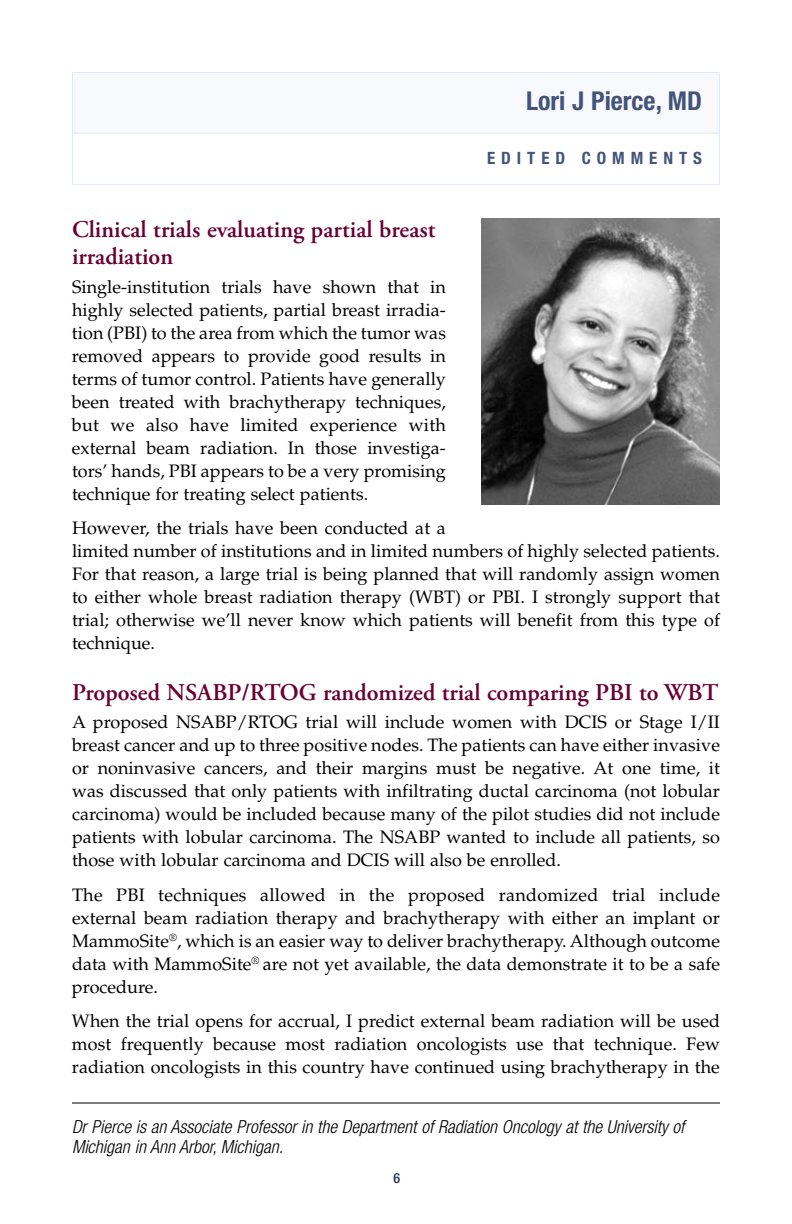
<style>
.page{position:relative;width:792px;height:1224px;background:#fff}
.page>*{position:absolute;margin:0;border:0;box-sizing:border-box;transform-origin:0 0}
.t1{font:700 condensed 26px "Helvetica Neue";color:#43547b}
.t2{font:600 24px/27px "Adobe Garamond Pro";color:#690034}
.t3{font:18px/23px "Palatino LT Std";color:#000;text-align:justify}
.t4{font:italic 300 condensed 18px/20px "Helvetica Neue";color:#000}
.t5{font:700 condensed 17px "Helvetica Neue";letter-spacing:.35em;color:#43547b}
.t6{font:500 condensed 14px "Helvetica Neue";color:#20345a}
</style>
<div class="page">
<div style="left:72px;top:72px;width:648px;height:61px;background:#f8f9fc"></div>
<div style="left:72px;top:72px;width:648px;height:113px;border:1px solid #dfeaf8"></div>
<hr style="left:72px;top:133px;width:648px;height:1px;background:#dfeaf8">
<hr style="left:72px;top:1102px;width:648px;height:2px;background:#000">
<img style="left:482px;top:218px;width:238px;height:286px">
<h1 class="t1" style="left:526px;top:85px;width:177px">Lori J Pierce, MD</h1>
<p class="t5" style="left:487px;top:148px;width:216px">EDITED COMMENTS</p>
<h2 class="t2" style="left:72px;top:216px;width:365px">Clinical trials evaluating partial breast irradiation</h2>
<p class="t3" style="left:72px;top:276px;width:375px">Single-institution trials have shown that in highly selected patients, partial breast irradia&shy;tion (PBI) to the area from which the tumor was removed appears to provide good results in terms of tumor control. Patients have generally been treated with brachytherapy techniques, but we also have limited experience with external beam radiation. In those investiga&shy;tors’ hands, PBI appears to be a very promising technique for treating select patients.</p>
<p class="t3" style="left:72px;top:517px;width:650px;text-align:left">However, the trials have been conducted at a<br>limited number of institutions and in limited numbers of highly selected patients.<br>For that reason, a large trial is being planned that will randomly assign women to either whole breast radiation therapy (WBT) or PBI. I strongly support that trial; otherwise we’ll never know which patients will benefit from this type of technique.</p>
<h2 class="t2" style="left:72px;top:679px;width:648px">Proposed NSABP/RTOG randomized trial comparing PBI to WBT</h2>
<p class="t3" style="left:72px;top:711px;width:650px">A proposed NSABP/RTOG trial will include women with DCIS or Stage I/II breast cancer and up to three positive nodes. The patients can have either invasive or noninvasive cancers, and their margins must be negative. At one time, it was discussed that only patients with infiltrating ductal carcinoma (not lobular carcinoma) would be included because many of the pilot studies did not include patients with lobular carcinoma. The NSABP wanted to include all patients, so those with lobular carcinoma and DCIS will also be enrolled.</p>
<p class="t3" style="left:72px;top:884px;width:650px">The PBI techniques allowed in the proposed randomized trial include external beam radiation therapy and brachytherapy with either an implant or MammoSite<sup>®</sup>, which is an easier way to deliver brachytherapy. Although outcome data with MammoSite<sup>®</sup> are not yet available, the data demonstrate it to be a safe procedure.</p>
<p class="t3" style="left:72px;top:1010px;width:650px">When the trial opens for accrual, I predict external beam radiation will be used most frequently because most radiation oncologists use that technique. Few radiation oncologists in this country have continued using brachytherapy in the</p>
<p class="t4" style="left:72px;top:1117px;width:614px">Dr Pierce is an Associate Professor in the Department of Radiation Oncology at the University of<br>Michigan in Ann Arbor, Michigan.</p>
<p class="t6" style="left:393px;top:1170px;width:8px">6</p>
</div>
